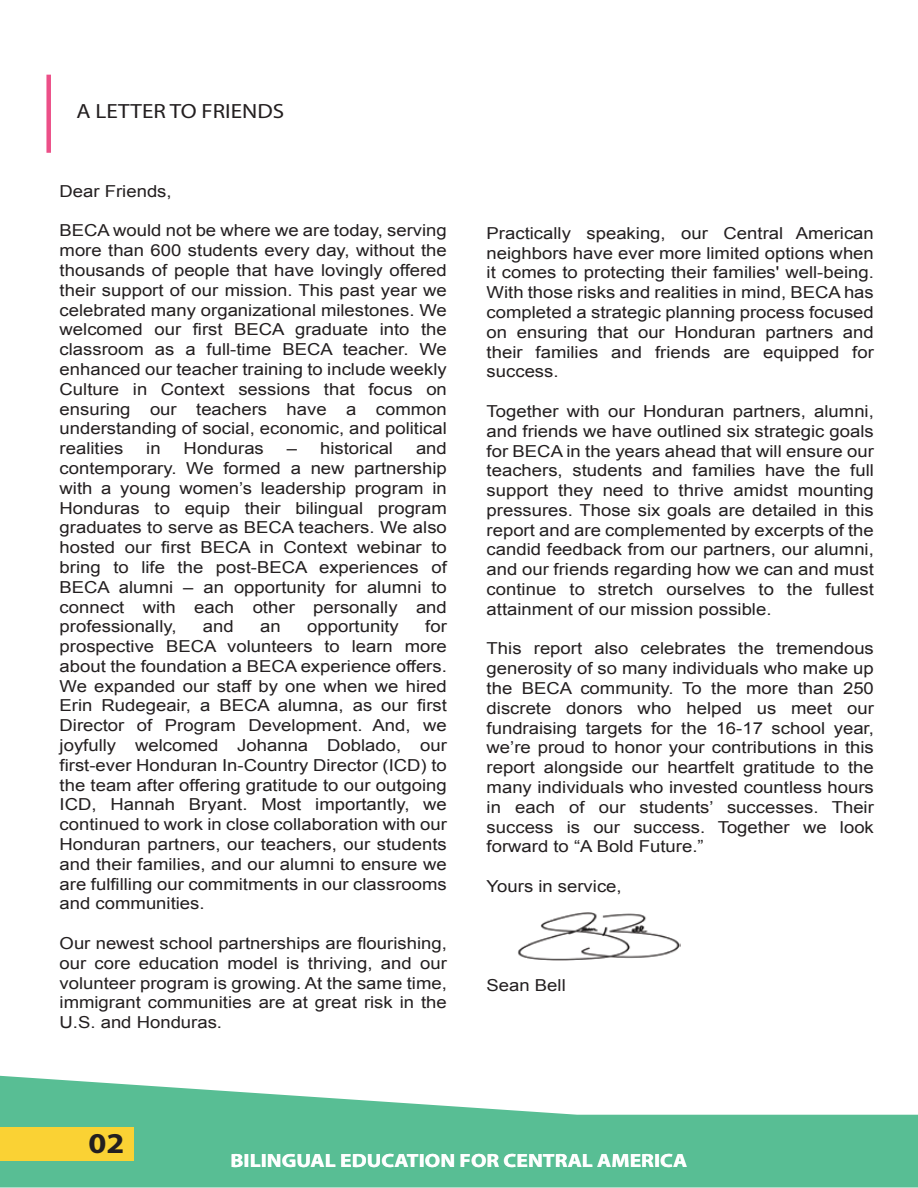
<style>
.page{position:relative;width:918px;height:1188px;background:#fff}
.page>*{position:absolute;margin:0;border:0;box-sizing:border-box;transform-origin:0 0}
.t1{font:700 28.8px "Myriad Pro";color:#231f20;scale:1.12 1}
.t2{font:20.55px "Myriad Pro";color:#231f20;scale:1.12 1}
.t3{font:700 19.2px "Myriad Pro";color:#fff;scale:1.12 1}
.t4{font:16.5px/19.8px "Arial";color:#231f20;text-align:justify;scale:1.12 1}
</style>
<div class="page">
<svg style="left:0;top:1076px;width:918px;height:112px;fill:#58be94"></svg>
<div style="left:46px;top:75px;width:5px;height:78px;background:#ec4f88"></div>
<div style="left:0;top:1127px;width:133px;height:34px;background:#fad234"></div>
<img style="left:518px;top:912px;width:162px;height:49px">
<p class="t2" style="left:76px;top:98px;width:187px">A LETTER TO FRIENDS</p>
<p class="t4" style="left:60px;top:181px;width:102px">Dear Friends,</p>
<p class="t4" style="left:60px;top:221px;width:347px">BECA would not be where we are today, serving more than 600 students every day, without the thousands of people that have lovingly offered their support of our mission. This past year we celebrated many organizational milestones. We welcomed our first BECA graduate into the classroom as a full-time BECA teacher. We enhanced our teacher training to include weekly Culture in Context sessions that focus on ensuring our teachers have a common understanding of social, economic, and political realities</p>
<p class="t4" style="left:60px;top:439px;width:347px;text-indent:356px">and contemporary. We formed a new partnership with a young women’s leadership program in Honduras to equip their bilingual program graduates to serve as BECA teachers. We also hosted our first BECA in Context webinar to bring to life the post-BECA experiences of BECA alumni – an opportunity for alumni to connect with each other personally and professionally,</p>
<p class="t4" style="left:146px;top:439px;width:14px">in</p>
<p class="t4" style="left:184px;top:439px;width:73px">Honduras</p>
<p class="t4" style="left:287px;top:439px;width:96px">– historical</p>
<p class="t4" style="left:60px;top:617px;width:347px;text-indent:366px">for prospective BECA volunteers to learn more about the foundation a BECA experience offers.<br>We expanded our staff by one when we hired Erin Rudegeair, a BECA alumna, as our first Director of Program Development. And, we joyfully welcomed Johanna Doblado, our first-ever Honduran In-Country Director (ICD) to the team after offering gratitude to our outgoing ICD, Hannah Bryant. Most importantly, we continued to work in close collaboration with our Honduran partners, our teachers, our students and their families, and our alumni to ensure we are fulfilling our commitments in our classrooms and communities.</p>
<p class="t4" style="left:60px;top:933px;width:347px">Our newest school partnerships are flourishing, our core education model is thriving, and our volunteer program is growing. At the same time, immigrant communities are at great risk in the U.S. and Honduras.</p>
<p class="t4" style="left:203px;top:617px;width:29px">and</p>
<p class="t4" style="left:260px;top:617px;width:20px">an</p>
<p class="t4" style="left:307px;top:617px;width:83px">opportunity</p>
<p class="t4" style="left:487px;top:223px;width:347px">Practically speaking, our Central American neighbors have ever more limited options when it comes to protecting their families' well-being.<br>With those risks and realities in mind, BECA has completed a strategic planning process focused on ensuring that our Honduran partners and their families and friends are equipped for success.</p>
<p class="t4" style="left:487px;top:401px;width:347px">Together with our Honduran partners, alumni, and friends we have outlined six strategic goals for BECA in the years ahead that will ensure our teachers, students and families have the full support they need to thrive amidst mounting pressures. Those six goals are detailed in this report and are complemented by excerpts of the candid feedback from our partners, our alumni, and our friends regarding how we can and must continue to stretch ourselves to the fullest attainment of our mission possible.</p>
<p class="t4" style="left:487px;top:639px;width:347px">This report also celebrates the tremendous generosity of so many individuals who make up the BECA community. To the more than 250 discrete donors who helped us meet our fundraising targets for the 16-17 school year, we’re proud to honor your contributions in this report alongside our heartfelt gratitude to the many individuals who invested countless hours in each of our students’ successes. Their success is our success. Together we look forward to “A Bold Future.”</p>
<p class="t4" style="left:487px;top:876px;width:122px">Yours in service,</p>
<p class="t4" style="left:487px;top:975px;width:72px">Sean Bell</p>
<h1 class="t1" style="left:89px;top:1125px;width:34px">02</h1>
<p class="t3" style="left:231px;top:1149px;width:409px">BILINGUAL EDUCATION FOR CENTRAL AMERICA</p>
</div>
